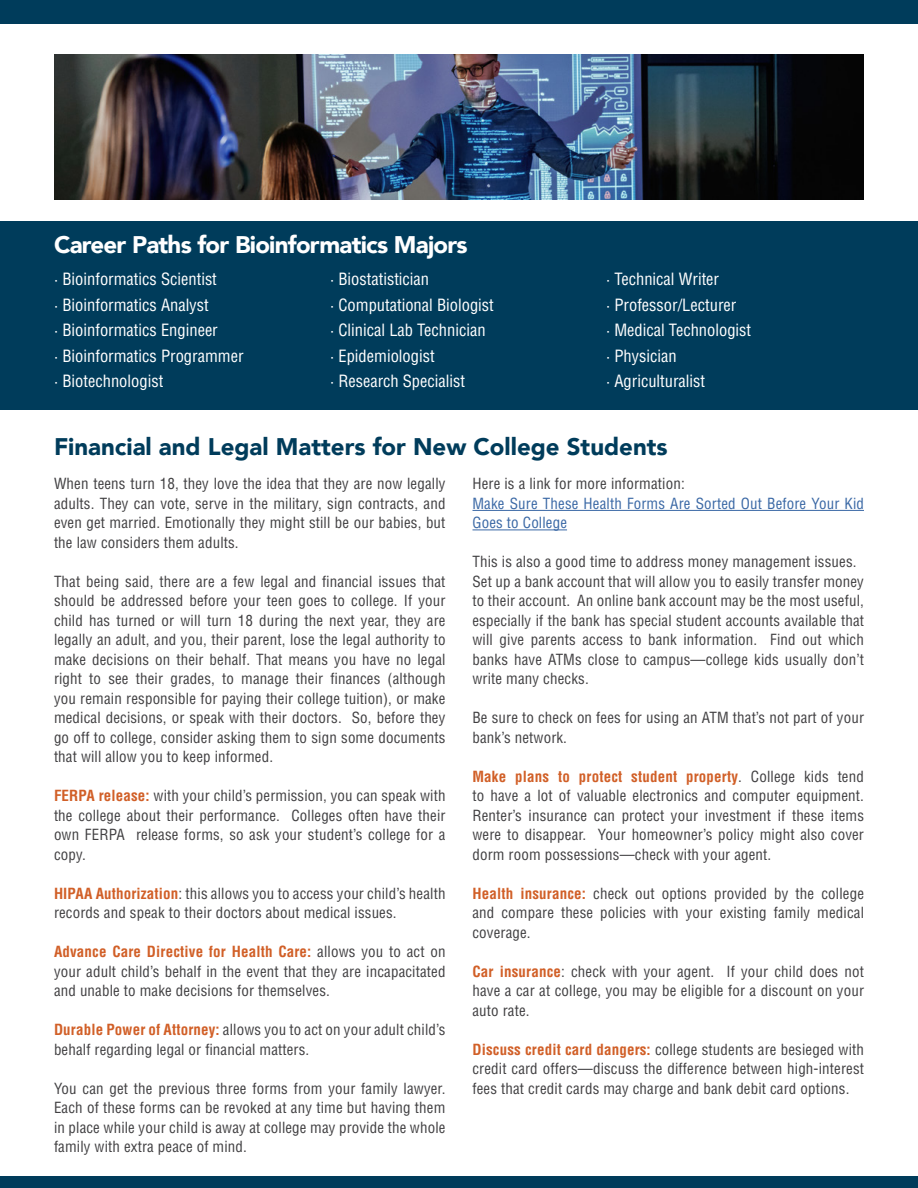
<style>
.page{position:relative;width:918px;height:1188px;background:#fff}
.page>*{position:absolute;margin:0;border:0;box-sizing:border-box;transform-origin:0 0}
.t1{font:900 24px "Avenir";color:#003c5b}
.t2{font:900 24px "Avenir";letter-spacing:-.03em;color:#fff}
.t3{font:condensed 16.5px/25.5px "Helvetica LT Std";color:#fff}
.t4{font:condensed 15px/19.5px "Helvetica LT Std";letter-spacing:.01em;color:#414042;text-align:justify}
.t5{font:condensed 15px/19.5px "Helvetica LT Std";letter-spacing:.01em;color:#3a68a5}
.s1{font-weight:700;color:#d15f27}
</style>
<div class="page">
<div style="left:0;top:221px;width:918px;height:189px;background:#003c5b"></div>
<div style="left:0;top:0;width:918px;height:24px;background:#003c5b"></div>
<div style="left:0;top:1176px;width:918px;height:12px;background:#003c5b"></div>
<hr style="left:472px;top:510px;width:392px;height:1px;background:#3a68a5">
<hr style="left:472px;top:530px;width:95px;height:1px;background:#3a68a5">
<img style="left:54px;top:54px;width:810px;height:145px">
<h1 class="t2" style="left:54px;top:224px;width:415px">Career Paths for Bioinformatics Majors</h1>
<p class="t3" style="left:54px;top:266px;width:191px">· Bioinformatics Scientist<br>· Bioinformatics Analyst<br>· Bioinformatics Engineer<br>· Bioinformatics Programmer · Biotechnologist</p>
<p class="t3" style="left:330px;top:266px;width:165px">· Biostatistician<br>· Computational Biologist · Clinical Lab Technician · Epidemiologist<br>· Research Specialist</p>
<p class="t3" style="left:606px;top:266px;width:146px">· Technical Writer<br>· Professor/Lecturer<br>· Medical Technologist · Physician<br>· Agriculturalist</p>
<h1 class="t1" style="left:54px;top:426px;width:615px">Financial and Legal Matters for New College Students</h1>
<p class="t4" style="left:54px;top:474px;width:393px">When teens turn 18, they love the idea that they are now legally adults. They can vote, serve in the military, sign contracts, and even get married. Emotionally they might still be our babies, but the law considers them adults.</p>
<p class="t4" style="left:54px;top:572px;width:393px">That being said, there are a few legal and financial issues that should be addressed before your teen goes to college. If your child has turned or will turn 18 during the next year, they are legally an adult, and you, their parent, lose the legal authority to make decisions on their behalf. That means you have no legal right to see their grades, to manage their finances (although you remain responsible for paying their college tuition), or make medical decisions, or speak with their doctors. So, before they go off to college, consider asking them to sign some documents that will allow you to keep informed.</p>
<p class="t4" style="left:54px;top:786px;width:393px"><span class="s1">FERPA release:</span> with your child’s permission, you can speak with the college about their performance. Colleges often have their own FERPA release forms, so ask your student’s college for a copy.</p>
<p class="t4" style="left:54px;top:884px;width:393px"><span class="s1">HIPAA Authorization</span>: this allows you to access your child’s health records and speak to their doctors about medical issues.</p>
<p class="t4" style="left:54px;top:942px;width:393px"><span class="s1">Advance Care Directive for Health Care:</span> allows you to act on your adult child’s behalf in the event that they are incapacitated and unable to make decisions for themselves.</p>
<p class="t4" style="left:54px;top:1020px;width:393px"><span class="s1">Durable Power of Attorney:</span> allows you to act on your adult child’s behalf regarding legal or financial matters.</p>
<p class="t4" style="left:54px;top:1079px;width:393px">You can get the previous three forms from your family lawyer.<br>Each of these forms can be revoked at any time but having them in place while your child is away at college may provide the whole family with extra peace of mind.</p>
<p class="t4" style="left:472px;top:474px;width:214px">Here is a link for more information:</p>
<p class="t5" style="left:472px;top:494px;width:393px">Make Sure These Health Forms Are Sorted Out Before Your Kid<br>Goes to College</p>
<p class="t4" style="left:472px;top:552px;width:393px;text-align:left">This is also a good time to address money management issues.<br>Set up a bank account that will allow you to easily transfer money to their account. An online bank account may be the most useful, especially if the bank has special student accounts available that will give parents access to bank information. Find out which banks have ATMs close to campus—college kids usually don’t write many checks.</p>
<p class="t4" style="left:472px;top:708px;width:393px">Be sure to check on fees for using an ATM that’s not part of your bank’s network.</p>
<p class="t4" style="left:472px;top:767px;width:393px"><span class="s1">Make plans to protect student property</span>. College kids tend to have a lot of valuable electronics and computer equipment.<br>Renter’s insurance can protect your investment if these items were to disappear. Your homeowner’s policy might also cover dorm room possessions—check with your agent.</p>
<p class="t4" style="left:472px;top:884px;width:393px"><span class="s1">Health insurance:</span> check out options provided by the college and compare these policies with your existing family medical coverage.</p>
<p class="t4" style="left:472px;top:962px;width:393px"><span class="s1">Car insurance</span>: check with your agent. If your child does not have a car at college, you may be eligible for a discount on your auto rate.</p>
<p class="t4" style="left:472px;top:1040px;width:393px"><span class="s1">Discuss credit card dangers:</span> college students are besieged with credit card offers—discuss the difference between high-interest fees that credit cards may charge and bank debit card options.</p>
</div>
